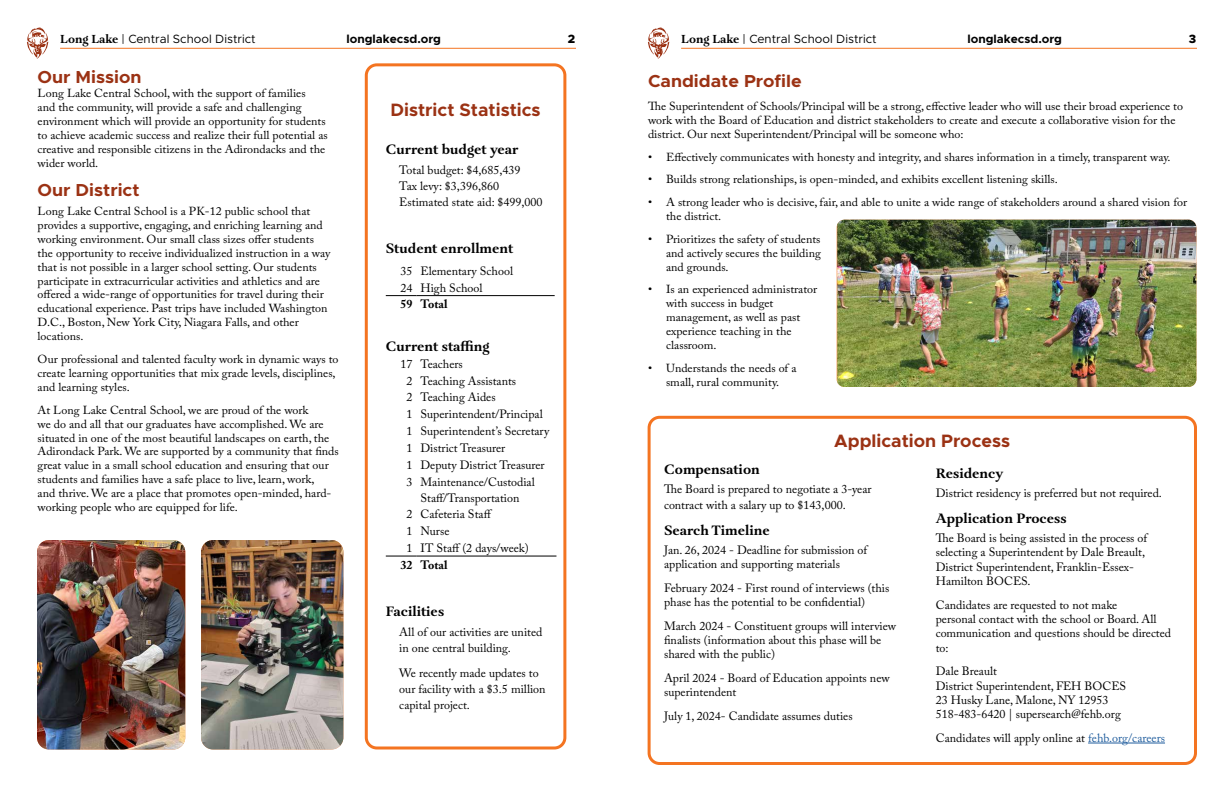
<style>
.page{position:relative;width:1224px;height:792px;background:#fff}
.page>*{position:absolute;margin:0;border:0;box-sizing:border-box;transform-origin:0 0}
.t1{font:700 18px "Metropolis";color:#9b3214}
.t2{font:700 17.4px "Metropolis";color:#9b3214}
.t3{font:700 14px "Aria Text G2";color:#000}
.t4{font:12px/14.4px "Adobe Caslon Pro";color:#000}
.t5{font:12px "Metropolis";color:#000}
.t6{font:700 12px "Metropolis";color:#000}
.t7{font:700 12px "Adobe Caslon Pro";color:#000}
.t8{font:800 12px "Metropolis";color:#000}
.t9{font:11.6px/14px "Adobe Caslon Pro";color:#000}
.s1{font-family:"Aria Text G2";font-weight:700}
.s2{color:#215e9e}
</style>
<div class="page">
<svg style="left:27px;top:27px;width:22px;height:32px"></svg>
<svg style="left:648px;top:27px;width:22px;height:32px"></svg>
<hr style="left:60px;top:48px;width:516px;height:1px;background:#f47421">
<hr style="left:681px;top:48px;width:516px;height:1px;background:#f47421">
<hr style="left:386px;top:295px;width:30px;height:1px;background:#000">
<hr style="left:417px;top:295px;width:138px;height:1px;background:#000">
<hr style="left:386px;top:556px;width:30px;height:1px;background:#000">
<hr style="left:417px;top:556px;width:139px;height:1px;background:#000">
<div style="left:365px;top:63px;width:201px;height:687px;border:3px solid #f47421;border-radius:10px"></div>
<hr style="left:1088px;top:743px;width:77px;height:1px;background:#215e9e">
<div style="left:648px;top:416px;width:549px;height:349px;border:3px solid #f47421;border-radius:10px"></div>
<img style="left:37px;top:540px;width:148px;height:210px">
<img style="left:201px;top:540px;width:142px;height:209px">
<img style="left:837px;top:220px;width:359px;height:167px">
<p class="t5" style="left:60px;top:32px;width:197px"><span class="s1">Long Lake</span> | Central School District</p>
<p class="t6" style="left:347px;top:32px;width:96px">longlakecsd.org</p>
<p class="t8" style="left:568px;top:31px;width:9px">2</p>
<p class="t5" style="left:681px;top:32px;width:197px"><span class="s1">Long Lake</span> | Central School District</p>
<p class="t6" style="left:968px;top:32px;width:96px">longlakecsd.org</p>
<p class="t8" style="left:1189px;top:31px;width:9px">3</p>
<h2 class="t2" style="left:38px;top:66px;width:105px">Our Mission</h2>
<p class="t9" style="left:38px;top:86px;width:292px">Long Lake Central School, with the support of families<br>and the community, will provide a safe and challenging environment which will provide an opportunity for students to achieve academic success and realize their full potential as creative and responsible citizens in the Adirondacks and the wider world.</p>
<h2 class="t2" style="left:38px;top:179px;width:104px">Our District</h2>
<p class="t9" style="left:38px;top:204px;width:294px">Long Lake Central School is a PK-12 public school that provides a supportive, engaging, and enriching learning and working environment. Our small class sizes offer students the opportunity to receive individualized instruction in a way that is not possible in a larger school setting. Our students participate in extracurricular activities and athletics and are offered a wide-range of opportunities for travel during their educational experience. Past trips have included Washington D.C., Boston, New York City, Niagara Falls, and other locations.</p>
<p class="t9" style="left:38px;top:352px;width:303px">Our professional and talented faculty work in dynamic ways to create learning opportunities that mix grade levels, disciplines, and learning styles.</p>
<p class="t9" style="left:38px;top:403px;width:303px">At Long Lake Central School, we are proud of the work<br>we do and all that our graduates have accomplished. We are situated in one of the most beautiful landscapes on earth, the Adirondack Park. We are supported by a community that finds great value in a small school education and ensuring that our students and families have a safe place to live, learn, work,<br>and thrive. We are a place that promotes open-minded, hard&shy;working people who are equipped for life.</p>
<h2 class="t2" style="left:648px;top:70px;width:155px">Candidate Profile</h2>
<p class="t9" style="left:648px;top:99px;width:537px">The Superintendent of Schools/Principal will be a strong, effective leader who will use their broad experience to work with the Board of Education and district stakeholders to create and execute a collaborative vision for the district. Our next Superintendent/Principal will be someone who:</p>
<p class="t9" style="left:648px;top:150px;width:524px">• Effectively communicates with honesty and integrity, and shares information in a timely, transparent way.</p>
<p class="t9" style="left:648px;top:172px;width:411px">• Builds strong relationships, is open-minded, and exhibits excellent listening skills.</p>
<p class="t9" style="left:666px;top:195px;width:523px;text-indent:-18px">• A strong leader who is decisive, fair, and able to unite a wide range of stakeholders around a shared vision for the district.</p>
<p class="t9" style="left:666px;top:232px;width:156px;text-align:justify;text-indent:-18px">• Prioritizes the safety of students and actively secures the building and grounds.</p>
<p class="t9" style="left:666px;top:282px;width:153px;text-indent:-18px">• Is an experienced administrator with success in budget management, as well as past experience teaching in the classroom.</p>
<p class="t9" style="left:648px;top:361px;width:150px;text-align:center">• Understands the needs of a small, rural community.</p>
<h1 class="t1" style="left:391px;top:98px;width:152px">District Statistics</h1>
<p class="t3" style="left:386px;top:141px;width:134px">Current budget year</p>
<p class="t4" style="left:399px;top:162px;width:145px;line-height:16px">Total budget: $4,685,439<br>Tax levy: $3,396,860<br>Estimated state aid: $499,000</p>
<p class="t3" style="left:386px;top:240px;width:129px">Student enrollment</p>
<p class="t4" style="left:401px;top:262px;width:114px;line-height:16.8px">35 Elementary School<br>24 High School</p>
<p class="t7" style="left:401px;top:297px;width:49px">59 Total</p>
<p class="t3" style="left:386px;top:338px;width:105px">Current staffing</p>
<p class="t4" style="left:401px;top:357px;width:64px">17 Teachers</p>
<p class="t4" style="left:407px;top:373px;width:111px">2 Teaching Assistants</p>
<p class="t4" style="left:407px;top:390px;width:91px">2 Teaching Aides</p>
<p class="t4" style="left:407px;top:407px;width:138px">1 Superintendent/Principal</p>
<p class="t4" style="left:407px;top:424px;width:144px">1 Superintendent’s Secretary</p>
<p class="t4" style="left:407px;top:441px;width:100px">1 District Treasurer</p>
<p class="t4" style="left:407px;top:457px;width:140px">1 Deputy District Treasurer</p>
<p class="t4" style="left:407px;top:474px;width:130px">3 Maintenance/Custodial</p>
<p class="t4" style="left:421px;top:490px;width:100px">Staff/Transportation</p>
<p class="t4" style="left:407px;top:507px;width:87px">2 Cafeteria Staff</p>
<p class="t4" style="left:407px;top:524px;width:44px">1 Nurse</p>
<p class="t4" style="left:407px;top:541px;width:124px">1 IT Staff (2 days/week)</p>
<p class="t7" style="left:401px;top:558px;width:49px">32 Total</p>
<p class="t3" style="left:386px;top:603px;width:60px">Facilities</p>
<p class="t4" style="left:399px;top:624px;width:145px;line-height:16px">All of our activities are united in one central building.</p>
<p class="t4" style="left:399px;top:665px;width:148px;line-height:16px">We recently made updates to our facility with a $3.5 million capital project.</p>
<h1 class="t1" style="left:834px;top:429px;width:177px">Application Process</h1>
<p class="t3" style="left:664px;top:460px;width:97px">Compensation</p>
<p class="t4" style="left:664px;top:480px;width:209px;line-height:16.8px">The Board is prepared to negotiate a 3-year contract with a salary up to $143,000.</p>
<p class="t3" style="left:664px;top:522px;width:107px">Search Timeline</p>
<p class="t4" style="left:664px;top:543px;width:205px">Jan. 26, 2024 - Deadline for submission of application and supporting materials</p>
<p class="t4" style="left:664px;top:580px;width:227px">February 2024 - First round of interviews (this phase has the potential to be confidential)</p>
<p class="t4" style="left:664px;top:618px;width:234px">March 2024 - Constituent groups will interview finalists (information about this phase will be shared with the public)</p>
<p class="t4" style="left:664px;top:670px;width:227px">April 2024 - Board of Education appoints new superintendent</p>
<p class="t4" style="left:664px;top:708px;width:190px">July 1, 2024- Candidate assumes duties</p>
<p class="t3" style="left:936px;top:465px;width:69px">Residency</p>
<p class="t4" style="left:936px;top:486px;width:228px">District residency is preferred but not required.</p>
<p class="t3" style="left:936px;top:510px;width:132px">Application Process</p>
<p class="t4" style="left:936px;top:531px;width:213px">The Board is being assisted in the process of selecting a Superintendent by Dale Breault, District Superintendent, Franklin-Essex-Hamilton BOCES.</p>
<p class="t4" style="left:936px;top:597px;width:237px">Candidates are requested to not make<br>personal contact with the school or Board. All communication and questions should be directed to:</p>
<p class="t4" style="left:936px;top:664px;width:192px">Dale Breault<br>District Superintendent, FEH BOCES<br>23 Husky Lane, Malone, NY 12953<br>518-483-6420 | supersearch@fehb.org</p>
<p class="t4" style="left:936px;top:730px;width:231px">Candidates will apply online at <span class="s2">fehb.org/careers</span></p>
</div>
